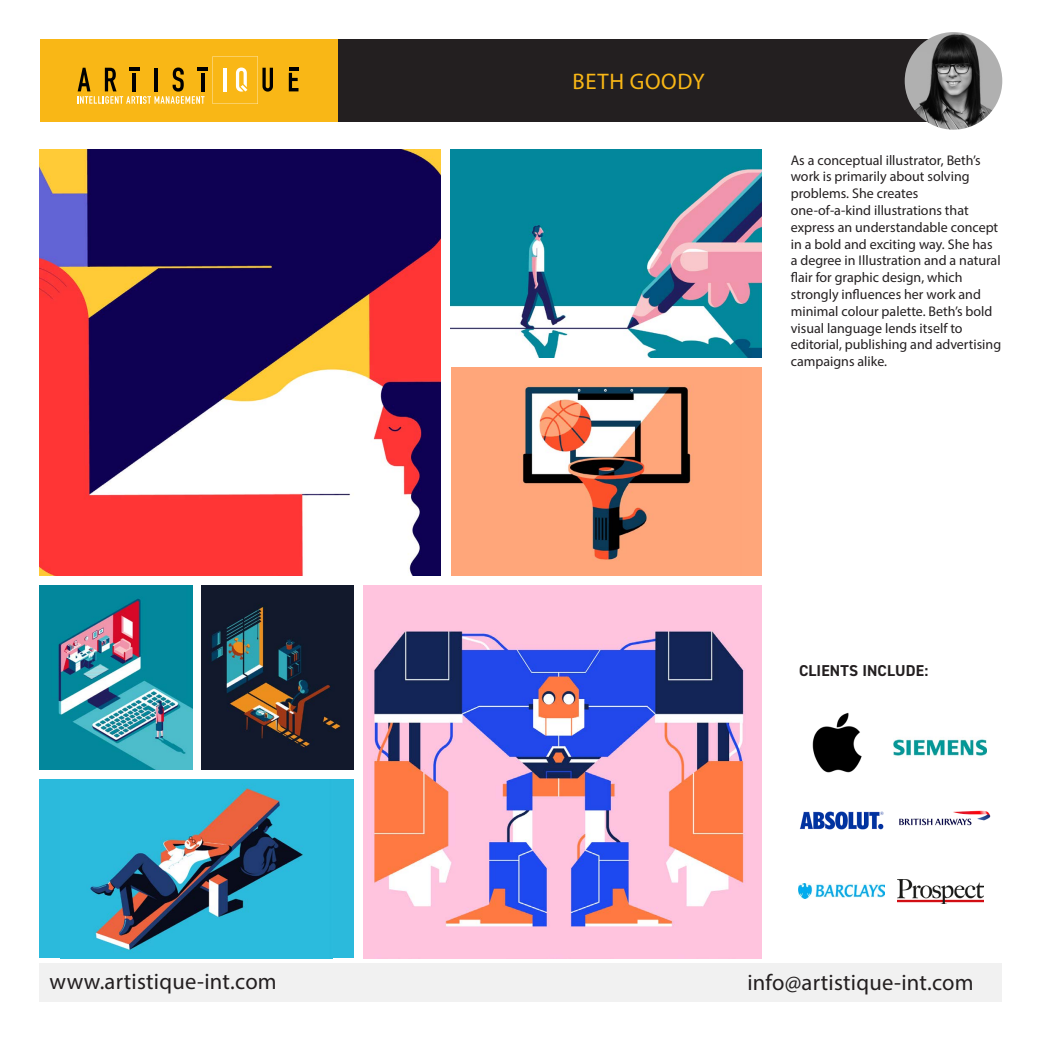
<style>
.page{position:relative;width:1042px;height:1042px;background:#fff}
.page>*{position:absolute;margin:0;border:0;box-sizing:border-box;transform-origin:0 0}
.t1{font:22.57px "Myriad Pro";letter-spacing:.01em;color:#231f20}
.t2{font:22.57px "Myriad Pro";letter-spacing:.03em;color:#f9b716}
.t3{font:700 15.75px "DIN2014";letter-spacing:.01em;color:#231f20}
.t4{font:14px/16.8px "Myriad Pro";color:#231f20}
</style>
<div class="page">
<div style="left:337px;top:40px;width:623px;height:82px;background:#231f20"></div>
<img style="left:904px;top:32px;width:98px;height:98px;border-radius:49px">
<img style="left:812px;top:712px;width:50px;height:61px">
<img style="left:899px;top:810px;width:91px;height:16px">
<img style="left:798px;top:884px;width:86px;height:15px">
<img style="left:894px;top:739px;width:92px;height:18px">
<img style="left:897px;top:879px;width:86px;height:24px">
<img style="left:799px;top:811px;width:85px;height:19px">
<img style="left:40px;top:150px;width:401px;height:425px">
<div style="left:40px;top:40px;width:297px;height:82px;background:#f9b716"></div>
<svg style="left:77px;top:56px;width:196px;height:48px"></svg>
<svg style="left:289px;top:68px;width:9px;height:23px"></svg>
<div style="left:40px;top:963px;width:962px;height:39px;background:#f1f1f1"></div>
<img style="left:451px;top:149px;width:310px;height:208px">
<div style="left:451px;top:367px;width:310px;height:208px;background:#ffa67a"></div>
<img style="left:522px;top:386px;width:170px;height:174px">
<img style="left:364px;top:585px;width:397px;height:373px">
<img style="left:40px;top:585px;width:152px;height:184px">
<div style="left:40px;top:779px;width:314px;height:179px;background:#2bbadc"></div>
<img style="left:90px;top:788px;width:213px;height:162px">
<img style="left:202px;top:585px;width:152px;height:184px">
<p class="t2" style="left:572px;top:68px;width:134px">BETH GOODY</p>
<p class="t4" style="left:791px;top:151px;width:212px">As a conceptual illustrator, Beth’s work is primarily about solving problems. She creates one-of-a-kind illustrations that express an understandable concept in a bold and exciting way. She has a degree in Illustration and a natural flair for graphic design, which strongly influences her work and minimal colour palette. Beth’s bold visual language lends itself to editorial, publishing and advertising campaigns alike.</p>
<p class="t3" style="left:799px;top:660px;width:131px">CLIENTS INCLUDE:</p>
<p class="t1" style="left:50px;top:967px;width:229px">www.artistique-int.com</p>
<p class="t1" style="left:747px;top:969px;width:228px">info@artistique-int.com</p>
</div>
